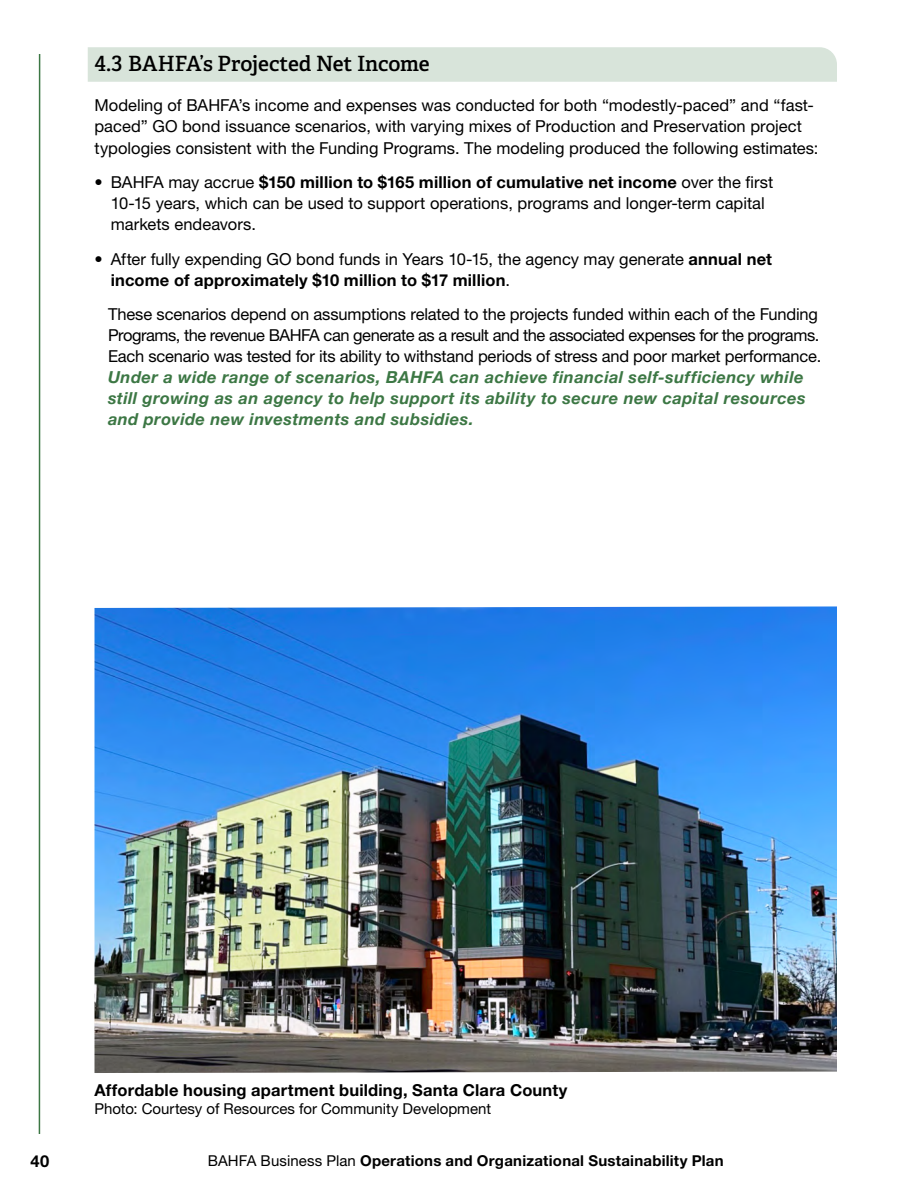
<style>
.page{position:relative;width:918px;height:1188px;background:#fff}
.page>*{position:absolute;margin:0;border:0;box-sizing:border-box;transform-origin:0 0}
.h1_Ch_4_Divider_List{font:600 21px "Adelle";letter-spacing:-.005em;color:#000}
.Copy_Callout_4_3_Sec{font:16.5px/21px "Helvetica Neue LT Std";letter-spacing:-.005em;color:#000}
.t1{font:700 16.5px "Helvetica Neue LT Std";letter-spacing:.01em;color:#000}
.t2{font:700 15px "Helvetica Neue LT Std";letter-spacing:.015em;color:#000}
.p_Photo_Description{font:15px "Helvetica Neue LT Std";color:#000}
.s1{font-weight:700}
.s2{font-family:"Helvetica Neue";font-weight:700;font-style:italic;color:#3c7744}
.s3{font-weight:400}
</style>
<div class="page">
<hr style="left:39px;top:54px;width:1px;height:1080px;background:#3c7744">
<div style="left:88px;top:47px;width:749px;height:35px;background:#d8e4da"></div>
<img style="left:94px;top:606px;width:743px;height:467px">
<h1 class="h1_Ch_4_Divider_List" style="left:94px;top:51px;width:337px">4.3 BAHFA’s Projected Net Income</h1>
<p class="Copy_Callout_4_3_Sec" style="left:94px;top:95px;width:726px">Modeling of BAHFA’s income and expenses was conducted for both “modestly-paced” and “fast&shy;paced” GO bond issuance scenarios, with varying mixes of Production and Preservation project typologies consistent with the Funding Programs. The modeling produced the following estimates:</p>
<p class="Copy_Callout_4_3_Sec" style="left:111px;top:172px;width:664px;text-indent:-16px">• BAHFA may accrue <span class="s1">$150 million to $165 million of cumulative net income</span> over the first<br>10-15 years, which can be used to support operations, programs and longer-term capital markets endeavors.</p>
<p class="Copy_Callout_4_3_Sec" style="left:111px;top:248px;width:663px;text-indent:-16px">• After fully expending GO bond funds in Years 10-15, the agency may generate <span class="s1">annual net income of approximately $10 million to $17 million</span>.</p>
<p class="Copy_Callout_4_3_Sec" style="left:108px;top:304px;width:715px">These scenarios depend on assumptions related to the projects funded within each of the Funding Programs, the revenue BAHFA can generate as a result and the associated expenses for the programs.<br>Each scenario was tested for its ability to withstand periods of stress and poor market performance.<br><span class="s2">Under a wide range of scenarios, BAHFA can achieve financial self-sufficiency while still growing as an agency to help support its ability to secure new capital resources and provide new investments and subsidies.</span></p>
<p class="t1" style="left:94px;top:1080px;width:474px">Affordable housing apartment building, Santa Clara County</p>
<p class="p_Photo_Description" style="left:94px;top:1100px;width:398px">Photo: Courtesy of Resources for Community Development</p>
<p class="t1" style="left:31px;top:1151px;width:20px">40</p>
<p class="t2" style="left:208px;top:1152px;width:517px"><span class="s3">BAHFA Business Plan</span> Operations and Organizational Sustainability Plan</p>
</div>
